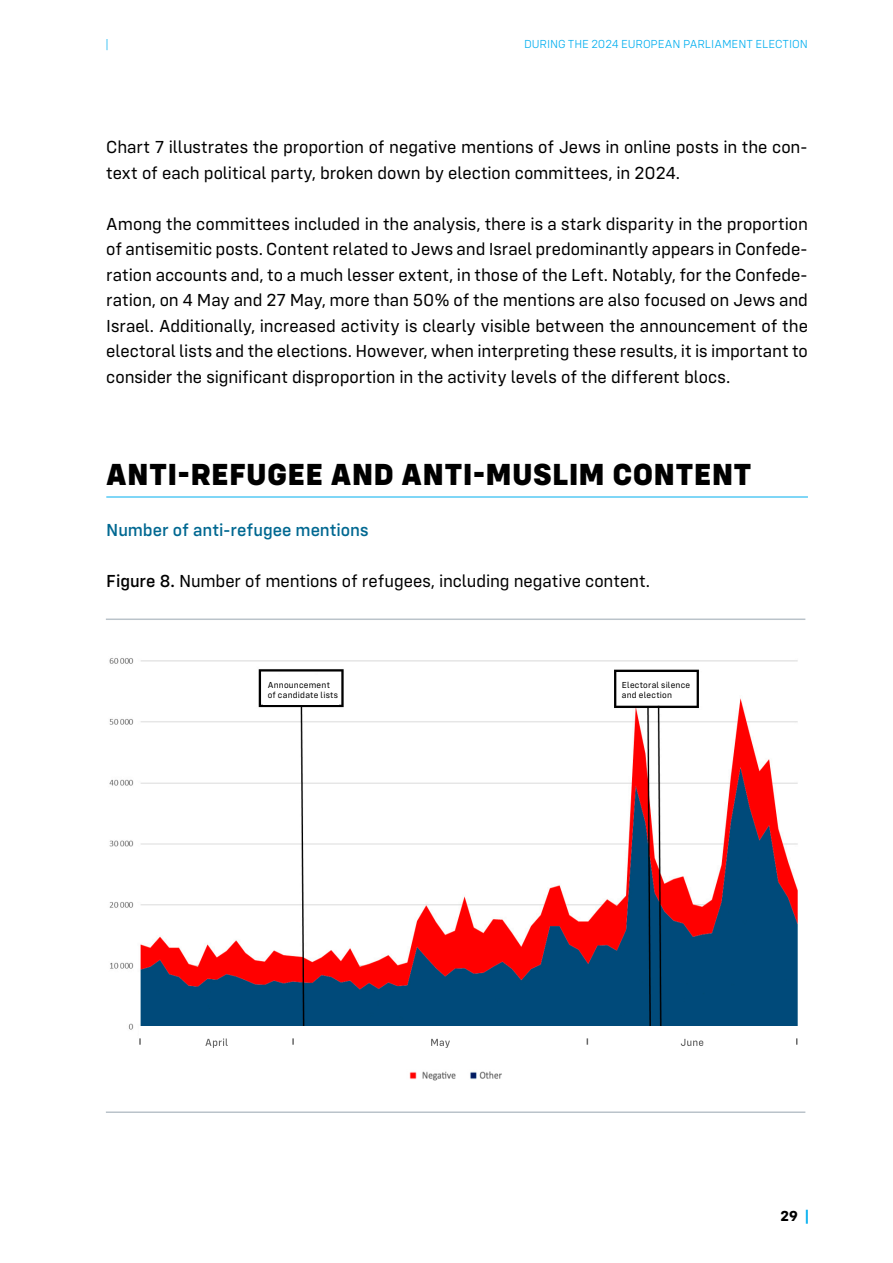
<style>
.page{position:relative;width:893px;height:1263px;background:#fff}
.page>*{position:absolute;margin:0;border:0;box-sizing:border-box;transform-origin:0 0}
.Heading_1{font:800 31.5px "Config";letter-spacing:.005em;color:#000}
.t1{font:18px/25.5px "Config";letter-spacing:-.005em;color:#000}
.Heading_4{font:500 18px "Config";letter-spacing:-.005em;color:#006891}
.t2{font:700 15px "Config";color:#000}
.t3{font:300 12px "Config";letter-spacing:-.005em;color:#00aeef}
.List_Paragraph{font:9px/10.4px "Config";letter-spacing:.025em;color:#000}
.s1{font-weight:500}
.s2{color:#00aeef}
</style>
<div class="page">
<hr style="left:106px;top:497px;width:702px;height:1px;background:#00aeef">
<hr style="left:106px;top:618px;width:699px;height:2px;background:#bac3ca">
<hr style="left:106px;top:1111px;width:699px;height:2px;background:#bac3ca">
<img style="left:109px;top:658px;width:689px;height:372px">
<div style="left:139px;top:1026px;width:664px;height:20px;background:#fff"></div>
<svg style="left:139px;top:1038px;width:2px;height:7px"></svg>
<svg style="left:292px;top:1038px;width:2px;height:7px"></svg>
<svg style="left:205px;top:1038px;width:23px;height:10px"></svg>
<svg style="left:431px;top:1039px;width:19px;height:9px"></svg>
<svg style="left:681px;top:1039px;width:22px;height:7px"></svg>
<div style="left:263px;top:675px;width:76px;height:29px;background:#fff"></div>
<div style="left:618px;top:675px;width:75px;height:29px;background:#fff"></div>
<img style="left:409px;top:1071px;width:93px;height:10px">
<p class="t3" style="left:105px;top:37px;width:5px">|</p>
<p class="t3" style="left:524px;top:37px;width:285px">DURING THE 2024 EUROPEAN PARLIAMENT ELECTION</p>
<p class="t1" style="left:106px;top:134px;width:703px">Chart 7 illustrates the proportion of negative mentions of Jews in online posts in the con&shy;text of each political party, broken down by election committees, in 2024.</p>
<p class="t1" style="left:106px;top:211px;width:703px;text-align:justify">Among the committees included in the analysis, there is a stark disparity in the proportion of antisemitic posts. Content related to Jews and Israel predominantly appears in Confede&shy;ration accounts and, to a much lesser extent, in those of the Left. Notably, for the Confede&shy;ration, on 4 May and 27 May, more than 50% of the mentions are also focused on Jews and Israel. Additionally, increased activity is clearly visible between the announcement of the electoral lists and the elections. However, when interpreting these results, it is important to consider the significant disproportion in the activity levels of the different blocs.</p>
<p class="Heading_1" style="left:106px;top:455px;width:647px">ANTI-REFUGEE AND ANTI-MUSLIM CONTENT</p>
<p class="Heading_4" style="left:106px;top:519px;width:264px">Number of anti-refugee mentions</p>
<p class="t1" style="left:106px;top:568px;width:545px"><span class="s1">Figure 8.</span> Number of mentions of refugees, including negative content.</p>
<p class="List_Paragraph" style="left:268px;top:680px;width:64px">Announcement</p>
<p class="List_Paragraph" style="left:268px;top:690px;width:72px">of candidate lists</p>
<p class="List_Paragraph" style="left:622px;top:680px;width:70px">Electoral silence and election</p>
<p class="t2" style="left:780px;top:1207px;width:30px">29 <span class="s2">|</span></p>
</div>
